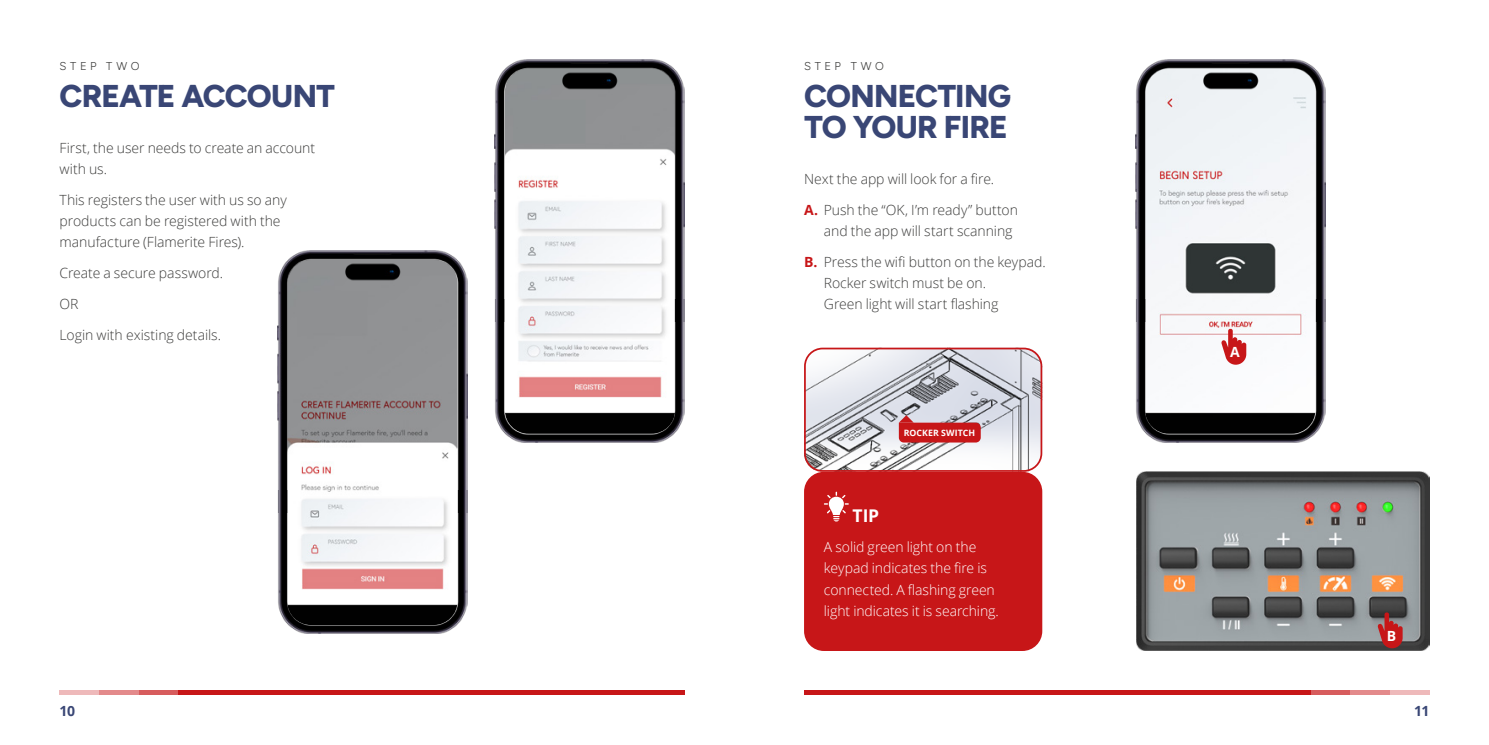
<style>
.page{position:relative;width:1489px;height:745px;background:#fff}
.page>*{position:absolute;margin:0;border:0;box-sizing:border-box;transform-origin:0 0}
.t1{font:300 31.5px/31.5px "Figtree";letter-spacing:-.025em;color:#394675}
.t2{font:700 17.5px "Open Sans";color:#fff}
.t3{font:300 14px/21px "Open Sans";letter-spacing:-.005em;color:#3c3c3b}
.t4{font:300 14px/21px "Open Sans";letter-spacing:-.005em;color:#fff}
.t5{font:700 14px "Open Sans";color:#394675}
.t6{font:700 14px "Open Sans";color:#fff}
.t7{font:300 11.38px "Figtree";letter-spacing:.32em;color:#3c3c3b}
.t8{font:700 8.75px "Open Sans";letter-spacing:.01em;color:#fff}
.s1{font-weight:700;color:#c71618}
</style>
<div class="page">
<hr style="left:179px;top:690px;width:506px;height:4px;background:#c71618">
<hr style="left:139px;top:690px;width:40px;height:4px;background:#d75c5d">
<hr style="left:99px;top:690px;width:40px;height:4px;background:#e38a8b">
<hr style="left:60px;top:690px;width:39px;height:4px;background:#eeb9ba">
<hr style="left:804px;top:690px;width:506px;height:4px;background:#c71618">
<hr style="left:1310px;top:690px;width:39px;height:4px;background:#d75c5d">
<hr style="left:1349px;top:690px;width:40px;height:4px;background:#e38a8b">
<hr style="left:1389px;top:690px;width:40px;height:4px;background:#eeb9ba">
<img style="left:1135px;top:60px;width:189px;height:239px">
<img style="left:1135px;top:299px;width:189px;height:143px">
<img style="left:495px;top:60px;width:190px;height:239px">
<img style="left:495px;top:299px;width:190px;height:143px">
<img style="left:277px;top:251px;width:190px;height:239px">
<img style="left:277px;top:490px;width:190px;height:143px">
<img style="left:1136px;top:471px;width:293px;height:179px">
<svg style="left:1220px;top:328px;width:26px;height:36px"></svg>
<svg style="left:1376px;top:611px;width:26px;height:37px"></svg>
<div style="left:804px;top:471px;width:238px;height:179px;background:#c71618;border-radius:20px"></div>
<svg style="left:824px;top:491px;width:24px;height:30px"></svg>
<img style="left:804px;top:350px;width:238px;height:121px">
<div style="left:804px;top:347px;width:238px;height:124px;border:2px solid #c71618;border-radius:18px"></div>
<svg style="left:898px;top:415px;width:82px;height:27px;background:#c7474b"></svg>
<p class="t7" style="left:60px;top:60px;width:81px">STEP TWO</p>
<h1 class="t1" style="left:60px;top:80px;width:277px">CREATE ACCOUNT</h1>
<p class="t3" style="left:60px;top:137px;width:257px">First, the user needs to create an account with us.</p>
<p class="t3" style="left:60px;top:189px;width:229px">This registers the user with us so any products can be registered with the manufacture (Flamerite Fires).</p>
<p class="t3" style="left:60px;top:261px;width:165px">Create a secure password.</p>
<p class="t3" style="left:60px;top:292px;width:20px">OR</p>
<p class="t3" style="left:60px;top:323px;width:163px">Login with existing details.</p>
<p class="t7" style="left:804px;top:60px;width:81px">STEP TWO</p>
<h1 class="t1" style="left:804px;top:80px;width:208px">CONNECTING<br>TO YOUR FIRE</h1>
<p class="t3" style="left:804px;top:168px;width:192px">Next the app will look for a fire.</p>
<p class="t3" style="left:823px;top:199px;width:196px;text-indent:-20px"><span class="s1">A.</span> Push the “OK, I’m ready” button and the app will start scanning</p>
<p class="t3" style="left:823px;top:251px;width:223px;text-indent:-20px"><span class="s1">B.</span> Press the wifi button on the keypad.<br>Rocker switch must be on.<br>Green light will start flashing</p>
<p class="t8" style="left:903px;top:426px;width:73px">ROCKER SWITCH</p>
<p class="t2" style="left:852px;top:502px;width:28px">TIP</p>
<p class="t4" style="left:823px;top:536px;width:176px">A solid green light on the keypad indicates the fire is connected. A flashing green light indicates it is searching.</p>
<p class="t6" style="left:1230px;top:342px;width:11px">A</p>
<p class="t6" style="left:1386px;top:625px;width:11px">B</p>
<p class="t5" style="left:60px;top:700px;width:17px">10</p>
<p class="t5" style="left:1413px;top:700px;width:17px">11</p>
</div>
